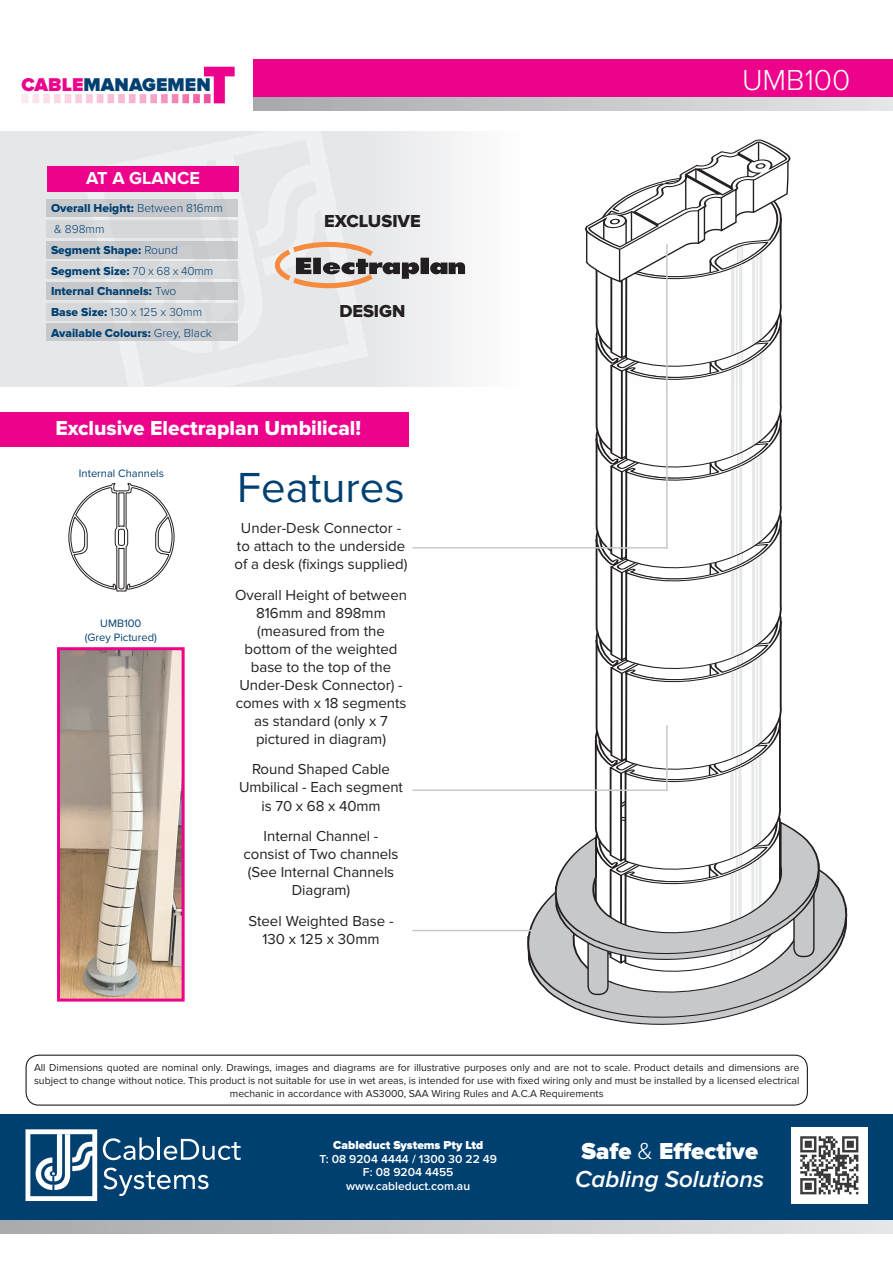
<style>
.page{position:relative;width:893px;height:1263px;background:#fff}
.page>*{position:absolute;margin:0;border:0;box-sizing:border-box;transform-origin:0 0}
.t1{font:43.5px "Proxima Nova";color:#004071}
.t2{font:300 30px "Proxima Nova";color:#fff}
.t3{font:italic 600 24px/28.8px "Proxima Nova";color:#fff}
.t4{font:21px "Proxima Nova Extrabld";color:#fff}
.t5{font:900 19.2px "Proxima Nova";letter-spacing:.005em;color:#004071}
.t6{font:18px "Proxima Nova Extrabld";color:#231f20}
.t7{font:700 18px "Proxima Nova";color:#fff}
.t8{font:15px/18px "Proxima Nova";color:#231f20;text-align:center}
.t9{font:12px/20.9px "Proxima Nova Extrabld";color:#004071}
.t10{font:600 12px/13.5px "Proxima Nova";color:#fff;text-align:center}
.t11{font:300 12px "Proxima Nova";color:#004071}
.t12{font:900 12px "Proxima Nova";color:#fff}
.t13{font:11.1px/13.4px "Proxima Nova";color:#004071;text-align:center}
.t14{font:10.5px/12.6px "Proxima Nova";color:#231f20;text-align:center}
.s1{color:#ed028c}
.s2{font-family:"Proxima Nova";font-weight:300}
.s3{font-family:"Proxima Nova Extrabld";font-weight:400}
.s4{font-weight:900;font-style:normal}
.s5{font-weight:300;font-style:normal}
</style>
<div class="page">
<svg style="left:594px;top:387px;width:188px;height:390px"></svg>
<svg style="left:489px;top:929px;width:317px;height:96px"></svg>
<svg style="left:500px;top:777px;width:348px;height:207px"></svg>
<div style="left:0;top:1114px;width:893px;height:106px;background:#004071"></div>
<svg style="left:0;top:1220px;width:893px;height:13px;background:#c7c8ca"></svg>
<img style="left:791px;top:1127px;width:76px;height:76px">
<svg style="left:26px;top:1129px;width:71px;height:72px"></svg>
<svg style="left:103px;top:1137px;width:51px;height:23px"></svg>
<hr style="left:158px;top:1137px;width:2px;height:23px;background:#fff">
<svg style="left:164px;top:1139px;width:77px;height:21px"></svg>
<svg style="left:103px;top:1167px;width:105px;height:29px"></svg>
<div style="left:26px;top:1054px;width:782px;height:52px;border:1px solid #231f20;border-radius:13px"></div>
<svg style="left:0;top:132px;width:791px;height:255px"></svg>
<div style="left:253px;top:60px;width:640px;height:38px;background:#ed028c"></div>
<div style="left:0;top:412px;width:408px;height:34px;background:#ed028c"></div>
<svg style="left:82px;top:131px;width:286px;height:256px;fill:#e6e7e9"></svg>
<svg style="left:253px;top:98px;width:640px;height:13px;background:#c6c7c9"></svg>
<svg style="left:21px;top:67px;width:214px;height:36px"></svg>
<svg style="left:68px;top:483px;width:107px;height:109px"></svg>
<hr style="left:412px;top:547px;width:256px;height:2px;background:#c7c8ca">
<hr style="left:412px;top:789px;width:256px;height:2px;background:#c7c8ca">
<hr style="left:666px;top:244px;width:2px;height:305px;background:#c7c8ca">
<hr style="left:666px;top:725px;width:2px;height:66px;background:#c7c8ca">
<div style="left:47px;top:166px;width:192px;height:25px;background:#ed028c"></div>
<div style="left:47px;top:200px;width:191px;height:17px;background:#c7c8cb"></div>
<div style="left:47px;top:221px;width:191px;height:17px;background:#d6d7d9"></div>
<div style="left:47px;top:241px;width:191px;height:17px;background:#c7c8cb"></div>
<div style="left:47px;top:262px;width:191px;height:17px;background:#d6d7d9"></div>
<div style="left:47px;top:282px;width:191px;height:17px;background:#c7c8cb"></div>
<div style="left:47px;top:303px;width:191px;height:17px;background:#d6d7d9"></div>
<div style="left:47px;top:324px;width:191px;height:17px;background:#c7c8cb"></div>
<svg style="left:140px;top:155px;width:325px;height:203px"></svg>
<hr style="left:412px;top:930px;width:158px;height:1px;background:#c7c8ca">
<img style="left:61px;top:651px;width:120px;height:346px">
<div style="left:57px;top:647px;width:128px;height:354px;border:3px solid #ed028c"></div>
<p class="t5" style="left:21px;top:74px;width:191px"><span class="s1">Cable</span> managemen</p>
<p class="t7" style="left:86px;top:168px;width:115px">AT A GLANCE</p>
<p class="t9" style="left:51px;top:198px;width:173px">Overall Height: <span class="s2">Between 816mm</span></p>
<p class="t11" style="left:54px;top:222px;width:52px">&amp; 898mm</p>
<p class="t9" style="left:51px;top:240px;width:164px">Segment Shape: <span class="s2">Round<br></span>Segment Size: <span class="s2">70 x 68 x 40mm<br></span>Internal Channels: <span class="s2">Two</span></p>
<p class="t11" style="left:51px;top:305px;width:153px"><span class="s3">Base Size:</span> 130 x 125 x 30mm</p>
<p class="t9" style="left:51px;top:323px;width:162px">Available Colours: <span class="s2">Grey, Black</span></p>
<p class="t6" style="left:324px;top:210px;width:96px">Exclusive</p>
<p class="t6" style="left:339px;top:301px;width:68px">Design</p>
<h3 class="t4" style="left:56px;top:416px;width:307px">Exclusive Electraplan Umbilical!</h3>
<p class="t13" style="left:79px;top:466px;width:87px">Internal Channels</p>
<h1 class="t1" style="left:237px;top:463px;width:169px">Features</h1>
<p class="t8" style="left:235px;top:519px;width:174px">Under-Desk Connector - to attach to the underside of a desk (fixings supplied)</p>
<p class="t8" style="left:235px;top:586px;width:174px">Overall Height of between<br>816mm and 898mm (measured from the bottom of the weighted base to the top of the<br>Under-Desk Connector) - comes with x 18 segments as standard (only x 7 pictured in diagram)</p>
<p class="t8" style="left:239px;top:761px;width:165px">Round Shaped Cable<br>Umbilical - Each segment is 70 x 68 x 40mm</p>
<p class="t8" style="left:244px;top:827px;width:157px">Internal Channel - consist of Two channels (See Internal Channels<br>Diagram)</p>
<p class="t8" style="left:249px;top:912px;width:146px">Steel Weighted Base -<br>130 x 125 x 30mm</p>
<p class="t13" style="left:85px;top:617px;width:73px">UMB100<br>(Grey Pictured)</p>
<h2 class="t2" style="left:647px;top:62px;width:205px">FFOB - ??? ????</h2>
<h2 class="t2" style="left:742px;top:62px;width:110px">UMB100</h2>
<p class="t14" style="left:34px;top:1062px;width:767px">All Dimensions quoted are nominal only. Drawings, images and diagrams are for illustrative purposes only and are not to scale. Product details and dimensions are subject to change without notice. This product is not suitable for use in wet areas, is intended for use with fixed wiring only and must be installed by a licensed electrical mechanic in accordance with AS3000, SAA Wiring Rules and A.C.A Requirements</p>
<p class="t12" style="left:333px;top:1138px;width:152px">Cableduct Systems Pty Ltd</p>
<p class="t10" style="left:319px;top:1152px;width:179px">T: 08 9204 4444 / 1300 30 22 49<br>F: 08 9204 4455 www.cableduct.com.au</p>
<h3 class="t3" style="left:575px;top:1137px;width:191px"><span class="s4">Safe</span> <span class="s5">&amp;</span> <span class="s4">Effective<br></span>Cabling Solutions</h3>
</div>
